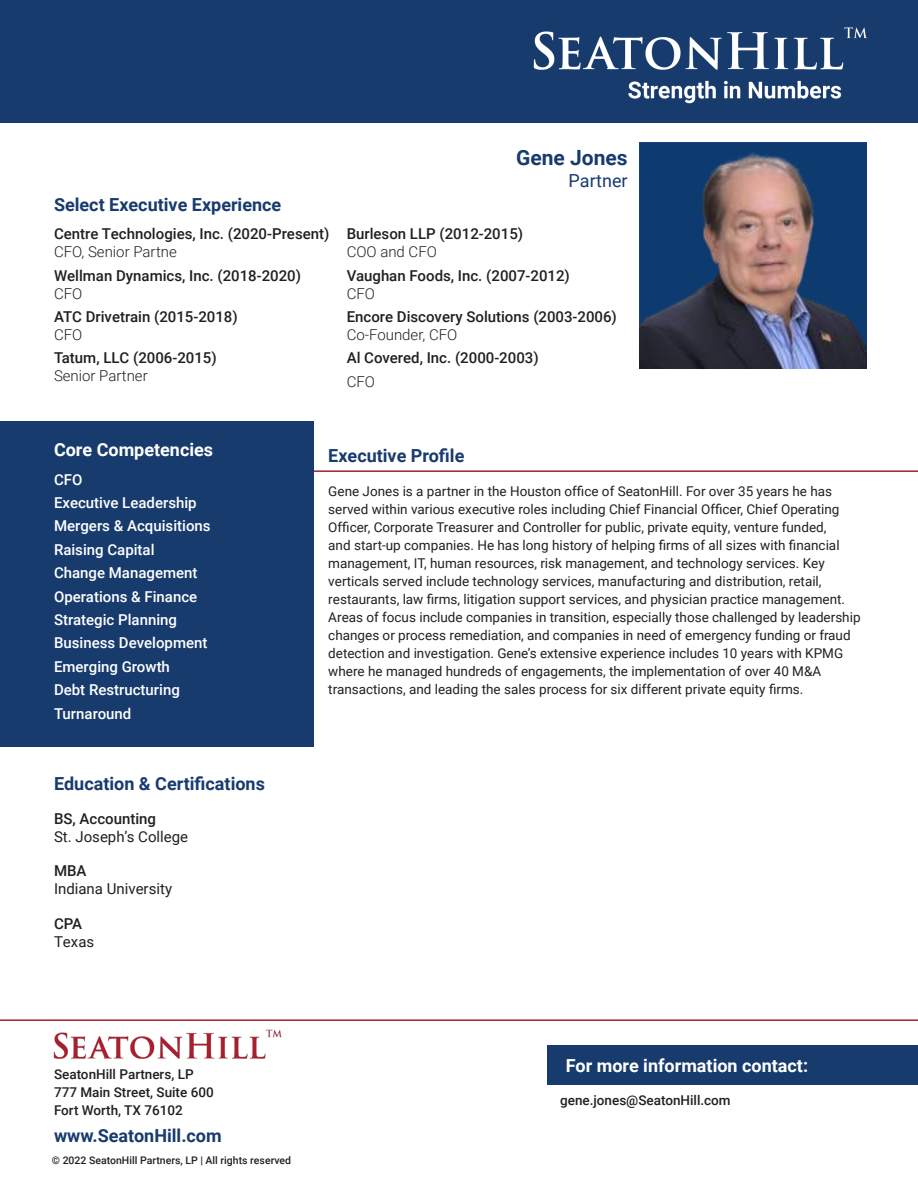
<style>
.page{position:relative;width:918px;height:1188px;background:#fff}
.page>*{position:absolute;margin:0;border:0;box-sizing:border-box;transform-origin:0 0}
.t1{font:700 21px "Roboto";color:#183b6e}
.t2{font:700 18px "Roboto";color:#183b6e}
.t3{font:700 18px "Roboto";color:#fff}
.t4{font:18px "Roboto";color:#183b6e}
.t5{font:500 15px/18px "Roboto";color:#231f20}
.t6{font:500 15px "Roboto";color:#fff}
.t7{font:15px/18px "Roboto";color:#231f20}
.t8{font:300 15px "Roboto";color:#231f20}
.t9{font:13.5px/18px "Roboto";color:#231f20}
.t10{font:500 13.5px/18px "Roboto";color:#231f20}
.t11{font:500 10.5px "Roboto";color:#231f20}
.s1{font-weight:300}
.s2{font-weight:500}
</style>
<div class="page">
<div style="left:0;top:0;width:918px;height:123px;background:#183b6e"></div>
<div style="left:547px;top:1045px;width:371px;height:40px;background:#183b6e"></div>
<img style="left:533px;top:27px;width:335px;height:77px">
<img style="left:53px;top:1029px;width:229px;height:30px">
<hr style="left:0;top:1019px;width:918px;height:2px;background:#aa1e2d">
<hr style="left:288px;top:470px;width:630px;height:2px;background:#aa1e2d">
<div style="left:0;top:421px;width:313px;height:326px;background:#183b6e"></div>
<img style="left:640px;top:142px;width:226px;height:227px">
<p class="t2" style="left:54px;top:192px;width:229px">Select Executive Experience</p>
<p class="t5" style="left:54px;top:224px;width:277px">Centre Technologies, Inc. (2020-Present)<br><span class="s1">CFO, Senior Partne</span></p>
<p class="t5" style="left:54px;top:266px;width:249px">Wellman Dynamics, Inc. (2018-2020)<br><span class="s1">CFO</span></p>
<p class="t5" style="left:54px;top:307px;width:185px">ATC Drivetrain (2015-2018)<br><span class="s1">CFO</span></p>
<p class="t5" style="left:54px;top:349px;width:164px">Tatum, LLC (2006-2015)<br><span class="s1">Senior Partner</span></p>
<p class="t1" style="left:516px;top:143px;width:113px">Gene Jones</p>
<p class="t4" style="left:569px;top:168px;width:61px">Partner</p>
<p class="t5" style="left:347px;top:224px;width:178px">Burleson LLP (2012-2015)<br><span class="s1">COO and CFO</span></p>
<p class="t5" style="left:347px;top:266px;width:225px">Vaughan Foods, Inc. (2007-2012)<br><span class="s1">CFO</span></p>
<p class="t5" style="left:347px;top:307px;width:272px">Encore Discovery Solutions (2003-2006)<br><span class="s1">Co-Founder, CFO</span></p>
<p class="t5" style="left:347px;top:349px;width:194px">Al Covered, Inc. (2000-2003)</p>
<p class="t8" style="left:347px;top:371px;width:30px">CFO</p>
<p class="t3" style="left:54px;top:437px;width:161px">Core Competencies</p>
<p class="t6" style="left:54px;top:469px;width:30px">CFO</p>
<p class="t6" style="left:54px;top:492px;width:144px">Executive Leadership</p>
<p class="t6" style="left:54px;top:516px;width:158px">Mergers &amp; Acquisitions</p>
<p class="t6" style="left:54px;top:539px;width:102px">Raising Capital</p>
<p class="t6" style="left:54px;top:562px;width:145px">Change Management</p>
<p class="t6" style="left:54px;top:586px;width:145px">Operations &amp; Finance</p>
<p class="t6" style="left:54px;top:609px;width:125px">Strategic Planning</p>
<p class="t6" style="left:54px;top:633px;width:155px">Business Development</p>
<p class="t6" style="left:54px;top:656px;width:117px">Emerging Growth</p>
<p class="t6" style="left:54px;top:679px;width:127px">Debt Restructuring</p>
<p class="t6" style="left:54px;top:703px;width:79px">Turnaround</p>
<p class="t2" style="left:54px;top:771px;width:212px">Education &amp; Certifications</p>
<p class="t7" style="left:54px;top:809px;width:136px"><span class="s2">BS, Accounting<br></span>St. Joseph’s College</p>
<p class="t7" style="left:54px;top:861px;width:120px"><span class="s2">MBA<br></span>Indiana University</p>
<p class="t7" style="left:54px;top:914px;width:42px"><span class="s2">CPA<br></span>Texas</p>
<p class="t2" style="left:328px;top:443px;width:138px">Executive Profile</p>
<p class="t9" style="left:328px;top:481px;width:534px">Gene Jones is a partner in the Houston office of SeatonHill. For over 35 years he has served within various executive roles including Chief Financial Officer, Chief Operating Officer, Corporate Treasurer and Controller for public, private equity, venture funded,<br>and start-up companies. He has long history of helping firms of all sizes with financial management, IT, human resources, risk management, and technology services. Key verticals served include technology services, manufacturing and distribution, retail, restaurants, law firms, litigation support services, and physician practice management.<br>Areas of focus include companies in transition, especially those challenged by leadership changes or process remediation, and companies in need of emergency funding or fraud detection and investigation. Gene’s extensive experience includes 10 years with KPMG where he managed hundreds of engagements, the implementation of over 40 M&amp;A transactions, and leading the sales process for six different private equity firms.</p>
<p class="t10" style="left:54px;top:1065px;width:161px">SeatonHill Partners, LP<br>777 Main Street, Suite 600<br>Fort Worth, TX 76102</p>
<h2 class="t2" style="left:54px;top:1123px;width:169px">www.SeatonHill.com</h2>
<p class="t11" style="left:52px;top:1153px;width:241px">© 2022 SeatonHill Partners, LP | All rights reserved</p>
<h2 class="t3" style="left:566px;top:1053px;width:244px">For more information contact:</h2>
<p class="t10" style="left:560px;top:1091px;width:172px">gene.jones@SeatonHill.com</p>
</div>
